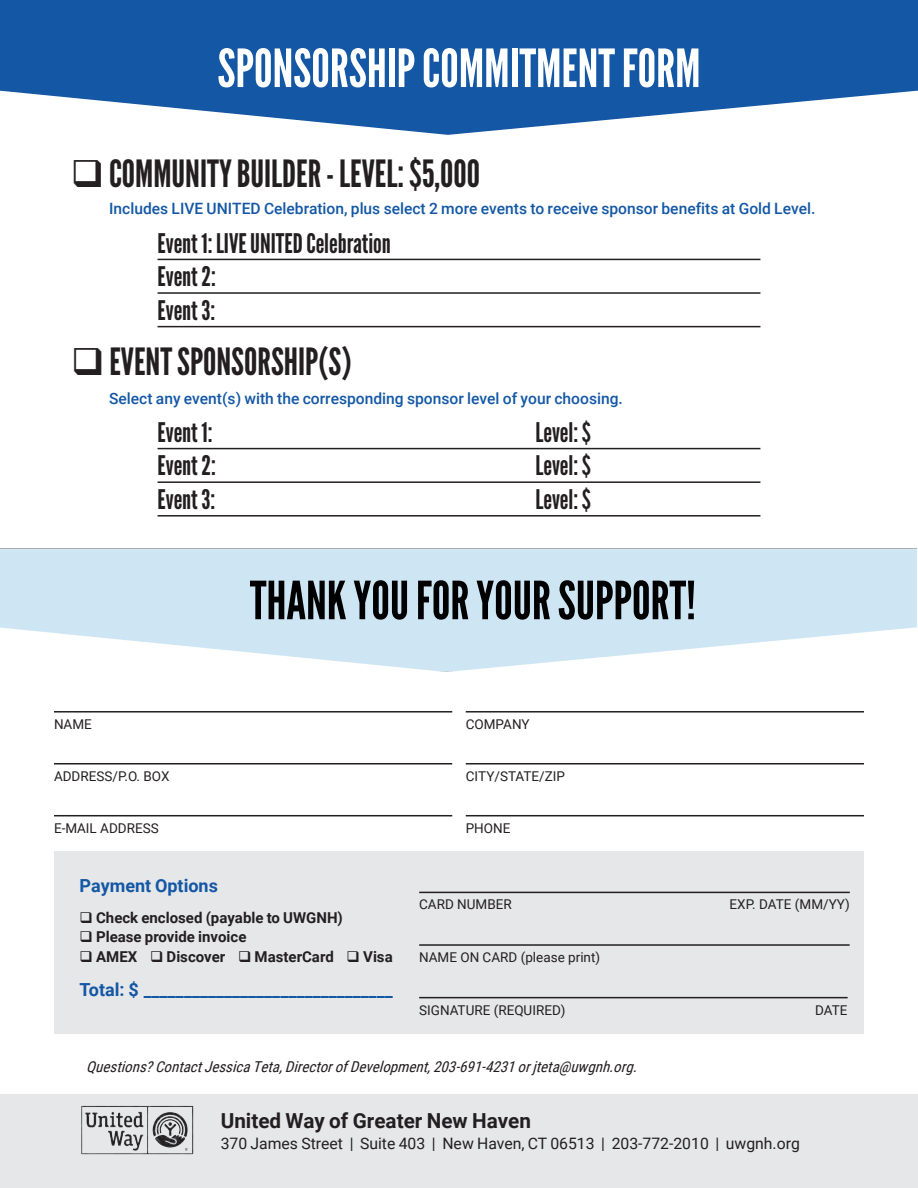
<style>
.page{position:relative;width:918px;height:1188px;background:#fff}
.page>*{position:absolute;margin:0;border:0;box-sizing:border-box;transform-origin:0 0}
.t1{font:52.5px "League Gothic";color:#fff}
.t2{font:52.5px "League Gothic";color:#000}
.t3{font:37.5px "League Gothic";color:#231f20}
.t4{font:27px "League Gothic";color:#231f20}
.t5{font:700 20.7px "Roboto";color:#231f20}
.t6{font:700 18px "Roboto";color:#1357a5}
.t7{font:15.75px "Roboto";color:#231f20}
.t8{font:500 15.6px "Roboto";color:#1357a5}
.t9{font:700 15px "Roboto";color:#231f20}
.t10{font:italic 15px "Roboto Condensed";color:#231f20}
.t11{font:13.5px "Roboto";color:#231f20}
</style>
<div class="page">
<div style="left:0;top:1094px;width:918px;height:94px;background:#e6e7e9"></div>
<svg style="left:0;top:0;width:918px;height:135px;fill:#1357a5"></svg>
<hr style="left:54px;top:711px;width:398px;height:2px;background:#231f20">
<hr style="left:466px;top:711px;width:398px;height:2px;background:#231f20">
<hr style="left:466px;top:815px;width:398px;height:1px;background:#231f20">
<hr style="left:54px;top:815px;width:398px;height:1px;background:#231f20">
<hr style="left:54px;top:763px;width:398px;height:2px;background:#231f20">
<hr style="left:466px;top:763px;width:398px;height:2px;background:#231f20">
<div style="left:54px;top:851px;width:810px;height:183px;background:#e6e7e9"></div>
<hr style="left:419px;top:892px;width:431px;height:1px;background:#231f20">
<hr style="left:419px;top:944px;width:431px;height:2px;background:#231f20">
<hr style="left:419px;top:997px;width:429px;height:1px;background:#231f20">
<img style="left:81px;top:1105px;width:113px;height:50px">
<hr style="left:158px;top:448px;width:602px;height:1px;background:#231f20">
<hr style="left:158px;top:481px;width:602px;height:2px;background:#231f20">
<hr style="left:158px;top:515px;width:602px;height:2px;background:#231f20">
<hr style="left:158px;top:259px;width:602px;height:1px;background:#231f20">
<hr style="left:158px;top:292px;width:602px;height:2px;background:#231f20">
<hr style="left:158px;top:326px;width:602px;height:1px;background:#231f20">
<p class="t1" style="left:217px;top:37px;width:485px">SPONSORSHIP COMMITMENT FORM</p>
<p class="t3" style="left:71px;top:152px;width:411px">❑COMMUNITY BUILDER - LEVEL: $5,000</p>
<p class="t8" style="left:109px;top:198px;width:708px">Includes LIVE UNITED Celebration, plus select 2 more events to receive sponsor benefits at Gold Level.</p>
<p class="t4" style="left:158px;top:227px;width:235px">Event 1: LIVE UNITED Celebration</p>
<p class="t4" style="left:158px;top:260px;width:60px">Event 2:</p>
<p class="t4" style="left:158px;top:294px;width:59px">Event 3:</p>
<p class="t3" style="left:71px;top:339px;width:282px">❑EVENT SPONSORSHIP(S)</p>
<p class="t8" style="left:109px;top:387px;width:515px">Select any event(s) with the corresponding sponsor level of your choosing.</p>
<p class="t4" style="left:158px;top:416px;width:56px">Event 1:</p>
<p class="t4" style="left:536px;top:416px;width:57px">Level: $</p>
<p class="t4" style="left:158px;top:450px;width:60px">Event 2:</p>
<p class="t4" style="left:536px;top:450px;width:57px">Level: $</p>
<p class="t4" style="left:158px;top:483px;width:59px">Event 3:</p>
<p class="t4" style="left:536px;top:483px;width:57px">Level: $</p>
<p class="t2" style="left:250px;top:569px;width:448px">THANK YOU FOR YOUR SUPPORT!</p>
<p class="t11" style="left:54px;top:714px;width:39px">NAME</p>
<p class="t11" style="left:466px;top:714px;width:66px">COMPANY</p>
<p class="t11" style="left:54px;top:766px;width:117px">ADDRESS/P.O. BOX</p>
<p class="t11" style="left:466px;top:766px;width:101px">CITY/STATE/ZIP</p>
<p class="t11" style="left:54px;top:818px;width:106px">E-MAIL ADDRESS</p>
<p class="t11" style="left:466px;top:818px;width:46px">PHONE</p>
<p class="t6" style="left:80px;top:873px;width:140px">Payment Options</p>
<p class="t9" style="left:80px;top:907px;width:265px">❑ Check enclosed (payable to UWGNH)</p>
<p class="t9" style="left:80px;top:927px;width:168px">❑ Please provide invoice</p>
<p class="t9" style="left:80px;top:946px;width:315px">❑ AMEX ❑ Discover ❑ MasterCard ❑ Visa</p>
<p class="t6" style="left:80px;top:977px;width:315px">Total: $ _______________________________</p>
<p class="t11" style="left:419px;top:895px;width:94px">CARD NUMBER</p>
<p class="t11" style="left:730px;top:895px;width:122px">EXP. DATE (MM/YY)</p>
<p class="t11" style="left:419px;top:948px;width:183px">NAME ON CARD (please print)</p>
<p class="t11" style="left:419px;top:1000px;width:148px">SIGNATURE (REQUIRED)</p>
<p class="t11" style="left:815px;top:1000px;width:34px">DATE</p>
<p class="t10" style="left:86px;top:1056px;width:557px">Questions?ContactJessicaTeta,DirectorofDevelopment,203-691-4231orjteta@uwgnh.org.</p>
<p class="t5" style="left:221px;top:1106px;width:312px">United Way of Greater New Haven</p>
<p class="t7" style="left:221px;top:1132px;width:581px">370 James Street | Suite 403 | New Haven, CT 06513 | 203-772-2010 | uwgnh.org</p>
</div>
